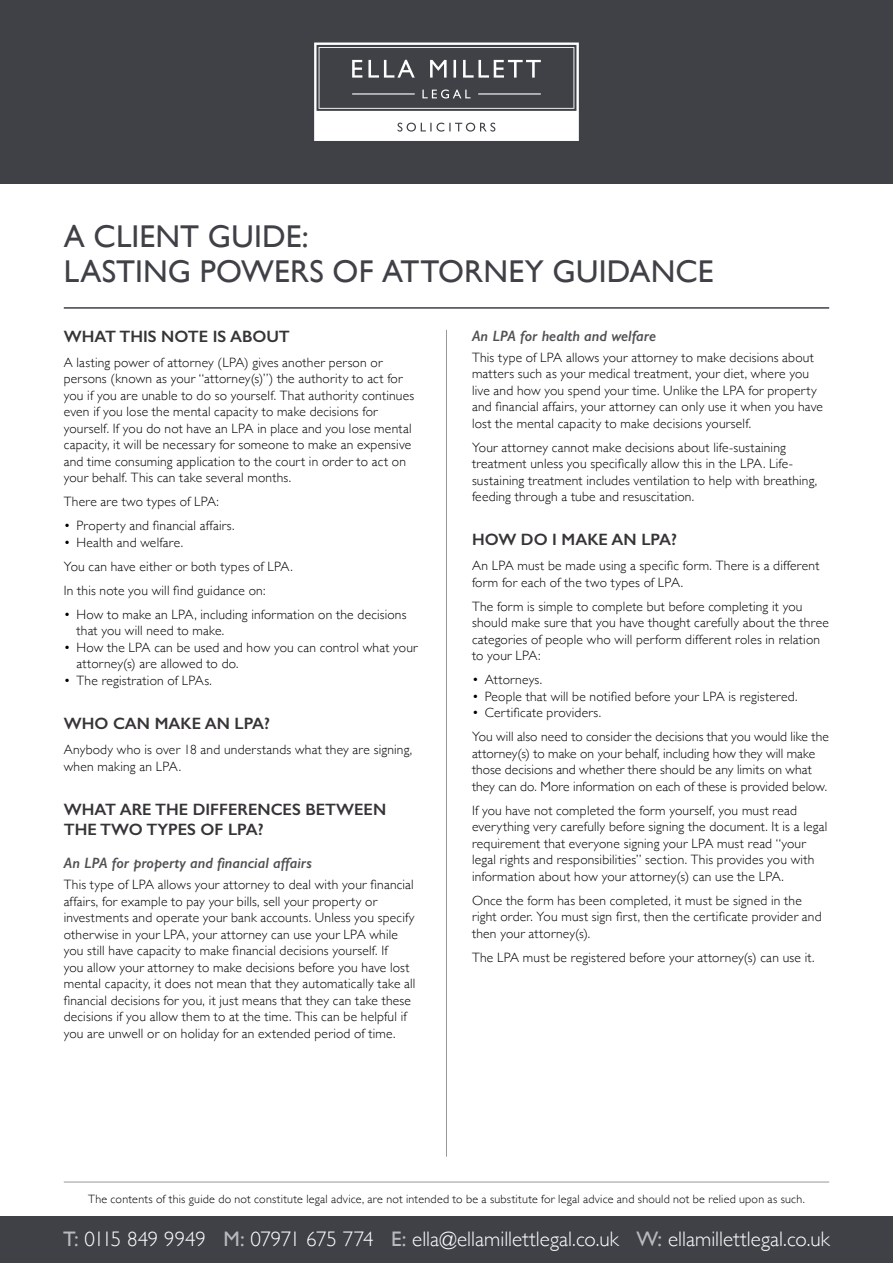
<style>
.page{position:relative;width:893px;height:1263px;background:#fff}
.page>*{position:absolute;margin:0;border:0;box-sizing:border-box;transform-origin:0 0}
.t1{font:31.5px/34.5px "Gill Sans";letter-spacing:.005em;color:#3f4147}
.t2{font:300 21px "Gill Sans";color:#fff}
.t3{font:600 16.5px/19.8px "Gill Sans";color:#373437}
.t4{font:italic 600 15px "Gill Sans";color:#504f53}
.t5{font:300 13.5px/16.5px "Gill Sans";letter-spacing:.015em;color:#000}
.t6{font:300 12px "Gill Sans";letter-spacing:.02em;color:#000}
.s1{font-weight:400;color:#b6babf}
</style>
<div class="page">
<div style="left:0;top:1216px;width:893px;height:47px;background:#3f4147"></div>
<hr style="left:64px;top:1182px;width:765px;height:1px;background:#98989c">
<div style="left:0;top:0;width:893px;height:183px;background:#3f4147"></div>
<svg style="left:314px;top:43px;width:265px;height:98px"></svg>
<hr style="left:64px;top:307px;width:765px;height:2px;background:#3f4147">
<hr style="left:446px;top:330px;width:1px;height:827px;background:#98989c">
<h1 class="t1" style="left:64px;top:219px;width:651px">A CLIENT GUIDE:<br>LASTING POWERS OF ATTORNEY GUIDANCE</h1>
<p class="t3" style="left:64px;top:326px;width:228px">WHAT THIS NOTE IS ABOUT</p>
<p class="t5" style="left:64px;top:354px;width:352px">A lasting power of attorney (LPA) gives another person or persons (known as your “attorney(s)”) the authority to act for you if you are unable to do so yourself. That authority continues even if you lose the mental capacity to make decisions for yourself. If you do not have an LPA in place and you lose mental capacity, it will be necessary for someone to make an expensive and time consuming application to the court in order to act on your behalf. This can take several months.</p>
<p class="t5" style="left:64px;top:493px;width:157px">There are two types of LPA:</p>
<p class="t5" style="left:64px;top:517px;width:172px">• Property and financial affairs.</p>
<p class="t5" style="left:64px;top:530px;width:230px;line-height:24px">• Health and welfare.<br>You can have either or both types of LPA.<br>In this note you will find guidance on:</p>
<p class="t5" style="left:77px;top:606px;width:331px;text-indent:-13px">• How to make an LPA, including information on the decisions that you will need to make.</p>
<p class="t5" style="left:77px;top:639px;width:343px;text-indent:-13px">• How the LPA can be used and how you can control what your attorney(s) are allowed to do.</p>
<p class="t5" style="left:64px;top:672px;width:150px">• The registration of LPAs.</p>
<p class="t3" style="left:64px;top:714px;width:208px">WHO CAN MAKE AN LPA?</p>
<p class="t5" style="left:64px;top:741px;width:350px">Anybody who is over 18 and understands what they are signing, when making an LPA.</p>
<p class="t3" style="left:64px;top:799px;width:324px">WHAT ARE THE DIFFERENCES BETWEEN<br>THE TWO TYPES OF LPA?</p>
<p class="t4" style="left:64px;top:854px;width:250px">An LPA for property and financial affairs</p>
<p class="t5" style="left:64px;top:876px;width:353px">This type of LPA allows your attorney to deal with your financial affairs, for example to pay your bills, sell your property or investments and operate your bank accounts. Unless you specify otherwise in your LPA, your attorney can use your LPA while you still have capacity to make financial decisions yourself. If<br>you allow your attorney to make decisions before you have lost mental capacity, it does not mean that they automatically take all financial decisions for you, it just means that they can take these decisions if you allow them to at the time. This can be helpful if you are unwell or on holiday for an extended period of time.</p>
<p class="t4" style="left:472px;top:327px;width:186px">An LPA for health and welfare</p>
<p class="t5" style="left:472px;top:348px;width:353px">This type of LPA allows your attorney to make decisions about matters such as your medical treatment, your diet, where you live and how you spend your time. Unlike the LPA for property and financial affairs, your attorney can only use it when you have lost the mental capacity to make decisions yourself.</p>
<p class="t5" style="left:472px;top:438px;width:347px">Your attorney cannot make decisions about life-sustaining treatment unless you specifically allow this in the LPA. Life&shy;sustaining treatment includes ventilation to help with breathing, feeding through a tube and resuscitation.</p>
<p class="t3" style="left:472px;top:530px;width:207px">HOW DO I MAKE AN LPA?</p>
<p class="t5" style="left:472px;top:557px;width:349px">An LPA must be made using a specific form. There is a different form for each of the two types of LPA.</p>
<p class="t5" style="left:472px;top:598px;width:358px">The form is simple to complete but before completing it you should make sure that you have thought carefully about the three categories of people who will perform different roles in relation to your LPA:</p>
<p class="t5" style="left:472px;top:671px;width:72px">• Attorneys.</p>
<p class="t5" style="left:472px;top:688px;width:327px">• People that will be notified before your LPA is registered.</p>
<p class="t5" style="left:472px;top:700px;width:358px;line-height:24px">• Certificate providers.<br>You will also need to consider the decisions that you would like the</p>
<p class="t5" style="left:472px;top:745px;width:357px">attorney(s) to make on your behalf, including how they will make those decisions and whether there should be any limits on what they can do. More information on each of these is provided below.</p>
<p class="t5" style="left:472px;top:802px;width:357px">If you have not completed the form yourself, you must read everything very carefully before signing the document. It is a legal requirement that everyone signing your LPA must read “your legal rights and responsibilities” section. This provides you with information about how your attorney(s) can use the LPA.</p>
<p class="t5" style="left:472px;top:892px;width:351px">Once the form has been completed, it must be signed in the right order. You must sign first, then the certificate provider and then your attorney(s).</p>
<p class="t5" style="left:472px;top:949px;width:344px">The LPA must be registered before your attorney(s) can use it.</p>
<p class="t6" style="left:88px;top:1190px;width:718px">The contents of this guide do not constitute legal advice, are not intended to be a substitute for legal advice and should not be relied upon as such.</p>
<h2 class="t2" style="left:63px;top:1222px;width:768px"><span class="s1">T:</span> 0115 849 9949 <span class="s1">M:</span> 07971 675 774 <span class="s1">E:</span> ella@ellamillettlegal.co.uk <span class="s1">W:</span> ellamillettlegal.co.uk</h2>
</div>
